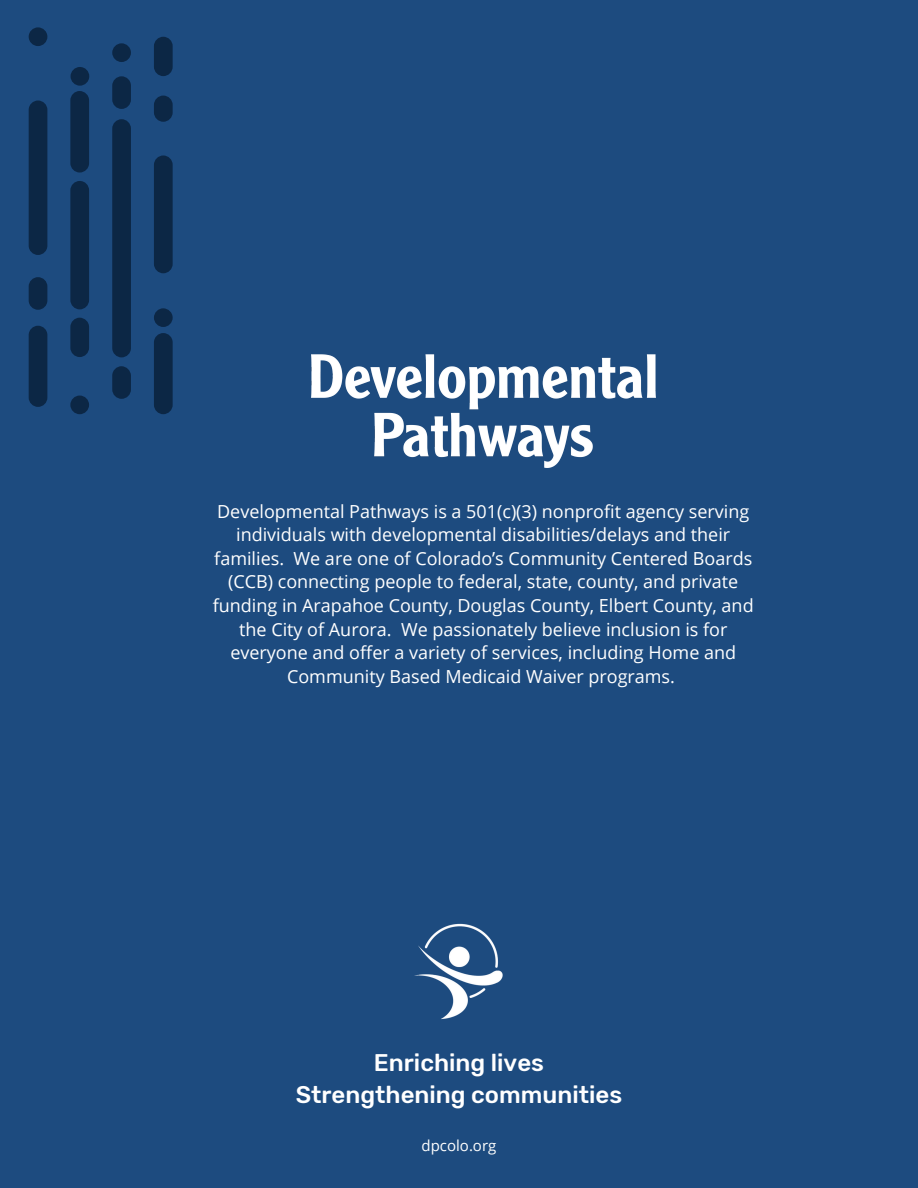
<style>
.page{position:relative;width:918px;height:1188px;background:#1d4b7f}
.page>*{position:absolute;margin:0;border:0;box-sizing:border-box;transform-origin:0 0}
.t1{font:500 24px "Rubik";color:#fff}
.t2{font:18px/23.7px "Open Sans";color:#fff;text-align:center}
.t3{font:15px "Open Sans";color:#fff}
</style>
<div class="page">
<img style="left:414px;top:923px;width:89px;height:97px">
<img style="left:312px;top:354px;width:344px;height:114px">
<svg style="left:29px;top:27px;width:144px;height:387px"></svg>
<p class="t2" style="left:213px;top:499px;width:542px">Developmental Pathways is a 501(c)(3) nonprofit agency serving individuals with developmental disabilities/delays and their families. We are one of Colorado’s Community Centered Boards (CCB) connecting people to federal, state, county, and private funding in Arapahoe County, Douglas County, Elbert County, and the City of Aurora. We passionately believe inclusion is for everyone and offer a variety of services, including Home and Community Based Medicaid Waiver programs.</p>
<p class="t1" style="left:374px;top:1048px;width:172px">Enriching lives</p>
<p class="t1" style="left:296px;top:1081px;width:328px">Strengthening communities</p>
<p class="t3" style="left:422px;top:1135px;width:76px">dpcolo.org</p>
</div>
